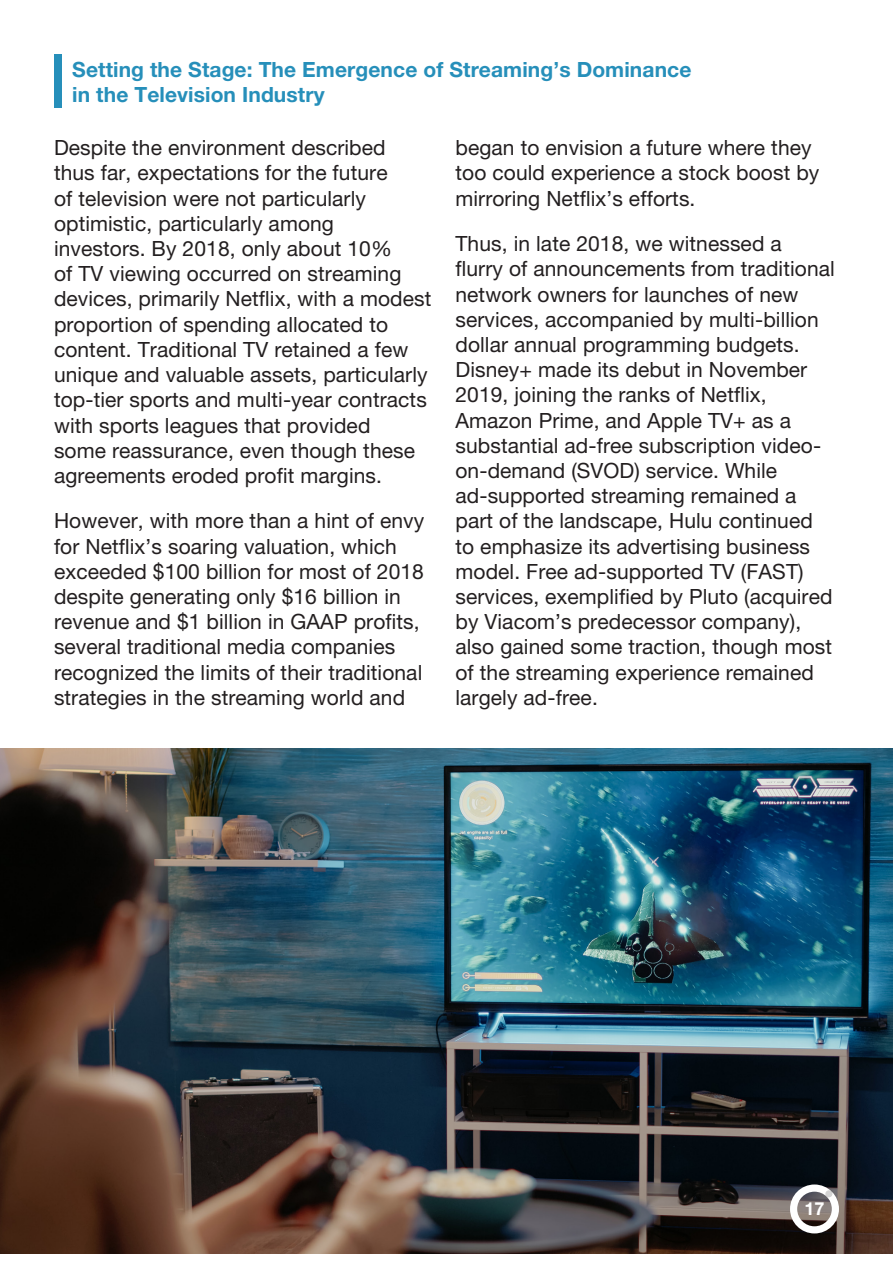
<style>
.page{position:relative;width:893px;height:1263px;background:#fff}
.page>*{position:absolute;margin:0;border:0;box-sizing:border-box;transform-origin:0 0}
.Body{font:21px/25.2px "Helvetica Neue LT 55 Rm";letter-spacing:.005em;color:#231f20}
.t1{font:21px/25.2px "Helvetica Neue LT 75 Bd";letter-spacing:.005em;color:#268fba}
.t2{font:18px "Helvetica Neue LT 75 Bd";color:#fff}
</style>
<div class="page">
<div style="left:54px;top:54px;width:8px;height:54px;background:#268fba"></div>
<img style="left:0;top:748px;width:893px;height:506px">
<svg style="left:790px;top:1184px;width:49px;height:49px"></svg>
<div style="left:825px;top:1190px;width:7px;height:7px;background:#d3d3d3;border-radius:50%"></div>
<p class="t1" style="left:72px;top:56px;width:621px">Setting the Stage: The Emergence of Streaming’s Dominance in the Television Industry</p>
<p class="Body" style="left:54px;top:135px;width:379px">Despite the environment described thus far, expectations for the future<br>of television were not particularly optimistic, particularly among<br>investors. By 2018, only about 10%<br>of TV viewing occurred on streaming devices, primarily Netflix, with a modest proportion of spending allocated to content. Traditional TV retained a few unique and valuable assets, particularly top-tier sports and multi-year contracts with sports leagues that provided<br>some reassurance, even though these agreements eroded profit margins.</p>
<p class="Body" style="left:54px;top:508px;width:372px">However, with more than a hint of envy for Netflix’s soaring valuation, which exceeded $100 billion for most of 2018 despite generating only $16 billion in revenue and $1 billion in GAAP profits, several traditional media companies recognized the limits of their traditional strategies in the streaming world and</p>
<p class="Body" style="left:455px;top:135px;width:365px">began to envision a future where they too could experience a stock boost by mirroring Netflix’s efforts.</p>
<p class="Body" style="left:455px;top:231px;width:381px">Thus, in late 2018, we witnessed a<br>flurry of announcements from traditional network owners for launches of new services, accompanied by multi-billion dollar annual programming budgets.<br>Disney+ made its debut in November 2019, joining the ranks of Netflix, Amazon Prime, and Apple TV+ as a substantial ad-free subscription video&shy;on-demand (SVOD) service. While ad-supported streaming remained a part of the landscape, Hulu continued to emphasize its advertising business model. Free ad-supported TV (FAST) services, exemplified by Pluto (acquired by Viacom’s predecessor company), also gained some traction, though most of the streaming experience remained largely ad-free.</p>
<p class="t2" style="left:804px;top:1197px;width:22px">17</p>
</div>
